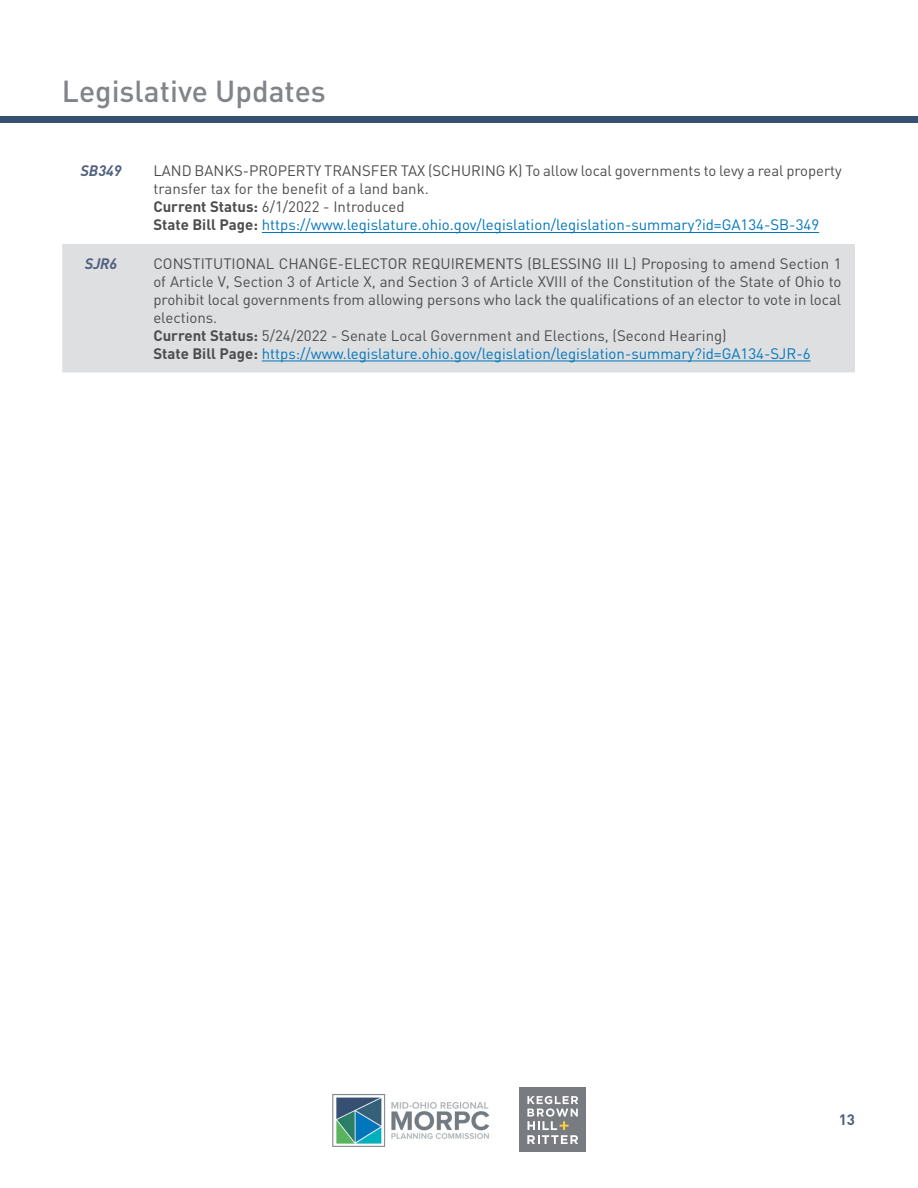
<style>
.page{position:relative;width:918px;height:1188px;background:#fff}
.page>*{position:absolute;margin:0;border:0;box-sizing:border-box;transform-origin:0 0}
.t1{font:500 30px "DIN Pro";color:#818489}
.t2{font:15px/18px "DIN Pro";color:#4d4d4f}
.t3{font:italic 700 15px "DIN Pro";color:#516181}
.t4{font:700 15px "DIN Pro";color:#516181}
.s1{font-weight:700}
.s2{color:#0076bd}
</style>
<div class="page">
<div style="left:520px;top:1088px;width:66px;height:64px;background:#787c81"></div>
<svg style="left:527px;top:1096px;width:51px;height:48px"></svg>
<img style="left:332px;top:1094px;width:158px;height:53px">
<div style="left:62px;top:244px;width:793px;height:128px;background:#dddfe0"></div>
<hr style="left:262px;top:232px;width:557px;height:1px;background:#0076bd">
<hr style="left:262px;top:361px;width:549px;height:1px;background:#0076bd">
<div style="left:0;top:116px;width:918px;height:7px;background:#375073"></div>
<h1 class="t1" style="left:62px;top:71px;width:265px">Legislative Updates</h1>
<p class="t3" style="left:81px;top:159px;width:43px">SB349</p>
<p class="t2" style="left:153px;top:161px;width:690px">LAND BANKS-PROPERTY TRANSFER TAX (SCHURING K) To allow local governments to levy a real property transfer tax for the benefit of a land bank.<br><span class="s1">Current Status:</span> 6/1/2022 - Introduced<br><span class="s1">State Bill Page:</span> <span class="s2">https://www.legislature.ohio.gov/legislation/legislation-summary?id=GA134-SB-349</span></p>
<p class="t3" style="left:85px;top:251px;width:34px">SJR6</p>
<p class="t2" style="left:153px;top:254px;width:690px">CONSTITUTIONAL CHANGE-ELECTOR REQUIREMENTS (BLESSING III L) Proposing to amend Section 1 of Article V, Section 3 of Article X, and Section 3 of Article XVIII of the Constitution of the State of Ohio to prohibit local governments from allowing persons who lack the qualifications of an elector to vote in local elections.<br><span class="s1">Current Status:</span> 5/24/2022 - Senate Local Government and Elections, (Second Hearing)<br><span class="s1">State Bill Page:</span> <span class="s2">https://www.legislature.ohio.gov/legislation/legislation-summary?id=GA134-SJR-6</span></p>
<p class="t4" style="left:839px;top:1110px;width:18px">13</p>
</div>
